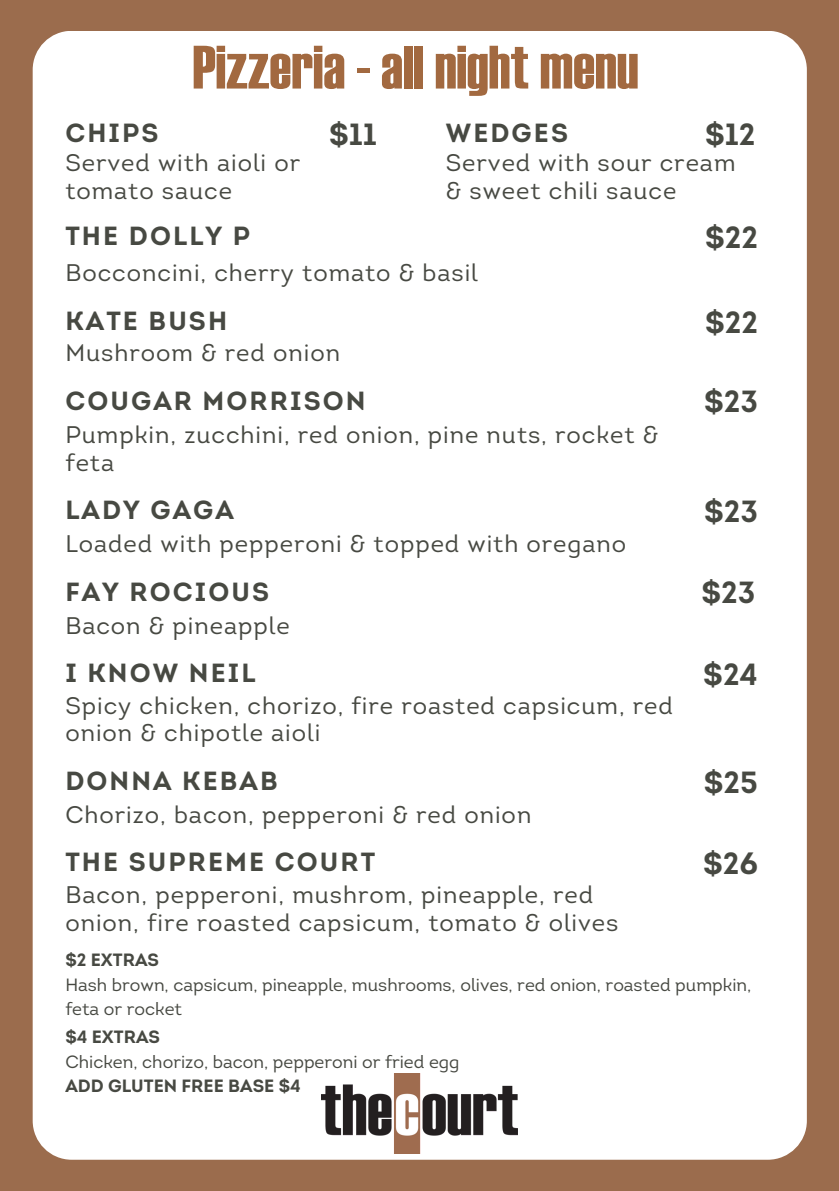
<style>
.page{position:relative;width:839px;height:1191px;background:#fff}
.page>*{position:absolute;margin:0;border:0;box-sizing:border-box;transform-origin:0 0}
.t1{font:61.2px "Haettenschweiler";color:#a26940}
.t2{font:700 30.6px "Intro";color:#474942}
.t3{font:700 26.2px "Intro";letter-spacing:.08em;color:#474942}
.t4{font:24px/27.8px "Intro";letter-spacing:.04em;color:#474942}
.t5{font:17.8px/24.4px "Intro";color:#474942}
.t6{font:700 17.8px "Intro";color:#474942}
</style>
<div class="page">
<div style="left:0;top:0;width:838px;height:1191px;background:#9b6c4d"></div>
<div style="left:33px;top:31px;width:773px;height:1129px;background:#fff;border-radius:39px"></div>
<img style="left:321px;top:1074px;width:196px;height:79px">
<p class="t1" style="left:193px;top:35px;width:447px">Pizzeria - all night menu</p>
<p class="t3" style="left:65px;top:123px;width:95px">CHIPS</p>
<p class="t4" style="left:65px;top:151px;width:236px">Served with aioli or tomato sauce</p>
<p class="t2" style="left:329px;top:122px;width:49px">$11</p>
<p class="t3" style="left:446px;top:123px;width:124px">WEDGES</p>
<p class="t4" style="left:446px;top:151px;width:291px">Served with sour cream &amp; sweet chili sauce</p>
<p class="t2" style="left:705px;top:122px;width:52px">$12</p>
<p class="t3" style="left:65px;top:226px;width:186px">THE DOLLY P</p>
<p class="t4" style="left:65px;top:261px;width:414px">Bocconcini, cherry tomato &amp; basil</p>
<p class="t3" style="left:65px;top:310px;width:163px">KATE BUSH</p>
<p class="t4" style="left:65px;top:341px;width:276px">Mushroom &amp; red onion</p>
<p class="t3" style="left:65px;top:390px;width:302px">COUGAR MORRISON</p>
<p class="t4" style="left:65px;top:423px;width:594px">Pumpkin, zucchini, red onion, pine nuts, rocket &amp; feta</p>
<p class="t3" style="left:65px;top:499px;width:170px">LADY GAGA</p>
<p class="t4" style="left:65px;top:532px;width:562px">Loaded with pepperoni &amp; topped with oregano</p>
<p class="t3" style="left:65px;top:581px;width:205px">FAY ROCIOUS</p>
<p class="t4" style="left:65px;top:614px;width:226px">Bacon &amp; pineapple</p>
<p class="t3" style="left:65px;top:662px;width:192px">I KNOW NEIL</p>
<p class="t4" style="left:65px;top:694px;width:609px">Spicy chicken, chorizo, fire roasted capsicum, red onion &amp; chipotle aioli</p>
<p class="t3" style="left:65px;top:770px;width:214px">DONNA KEBAB</p>
<p class="t4" style="left:65px;top:803px;width:467px">Chorizo, bacon, pepperoni &amp; red onion</p>
<p class="t3" style="left:65px;top:852px;width:311px">THE SUPREME COURT</p>
<p class="t4" style="left:65px;top:883px;width:554px">Bacon, pepperoni, mushrom, pineapple, red onion, fire roasted capsicum, tomato &amp; olives</p>
<p class="t2" style="left:705px;top:225px;width:54px">$22</p>
<p class="t2" style="left:705px;top:310px;width:54px">$22</p>
<p class="t2" style="left:704px;top:390px;width:56px">$23</p>
<p class="t2" style="left:704px;top:499px;width:56px">$23</p>
<p class="t2" style="left:701px;top:580px;width:56px">$23</p>
<p class="t2" style="left:703px;top:662px;width:56px">$24</p>
<p class="t2" style="left:703px;top:770px;width:56px">$25</p>
<p class="t2" style="left:703px;top:851px;width:56px">$26</p>
<p class="t6" style="left:65px;top:953px;width:95px">$2 EXTRAS</p>
<p class="t5" style="left:65px;top:974px;width:687px">Hash brown, capsicum, pineapple, mushrooms, olives, red onion, roasted pumpkin, feta or rocket</p>
<p class="t6" style="left:65px;top:1030px;width:96px">$4 EXTRAS</p>
<p class="t5" style="left:65px;top:1051px;width:395px">Chicken, chorizo, bacon, pepperoni or fried egg</p>
<p class="t6" style="left:65px;top:1079px;width:237px">ADD GLUTEN FREE BASE $4</p>
</div>
